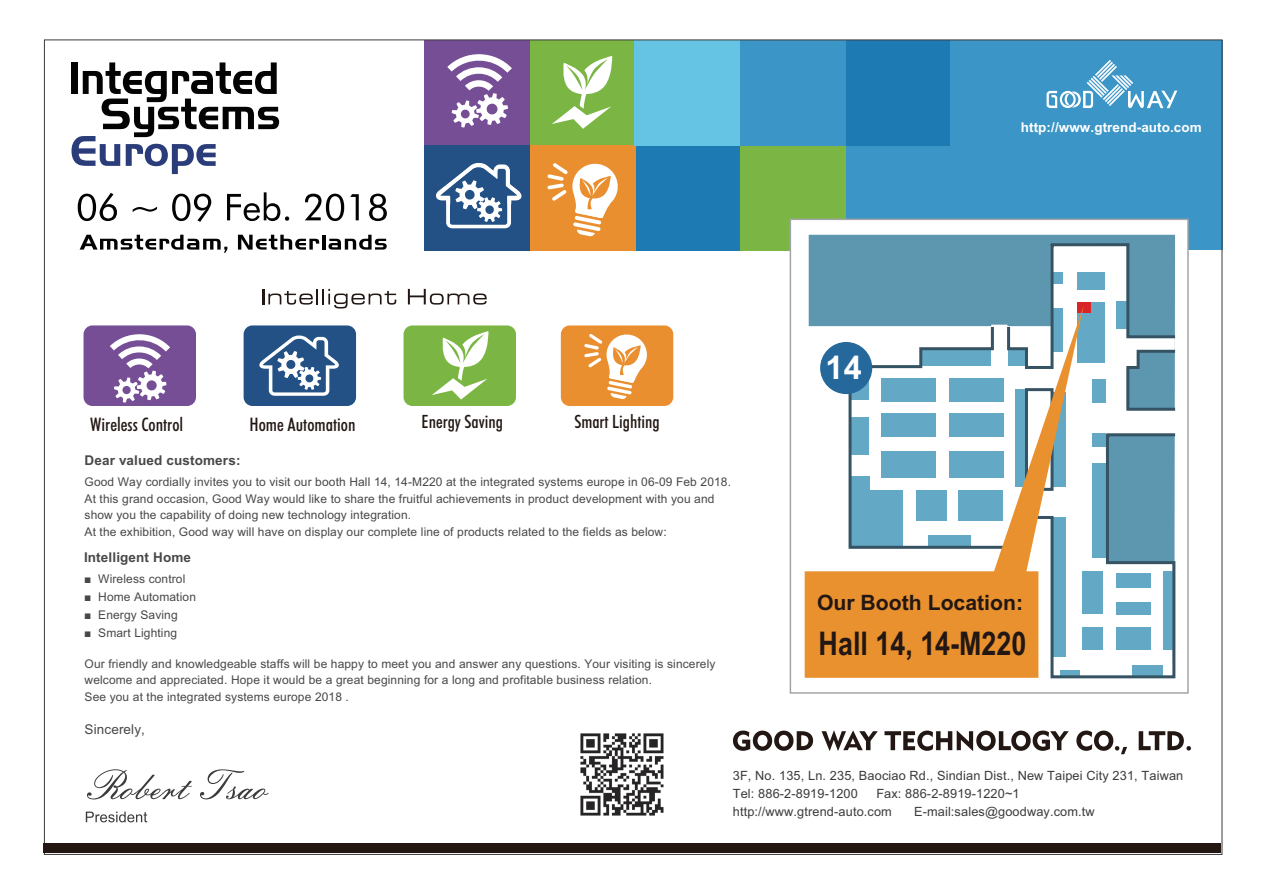
<style>
.page{position:relative;width:1263px;height:893px;background:#fff}
.page>*{position:absolute;margin:0;border:0;box-sizing:border-box;transform-origin:0 0}
.t1{font:700 32.55px "Arial";color:#221713;scale:.83 1}
.t2{font:700 32.55px "Arial";color:#fff}
.t3{font:700 21.15px "Arial";color:#221713}
.t4{font:500 condensed 18.75px "Futura BT";color:#221713}
.t5{font:500 condensed 18.45px "Futura BT";color:#221713}
.t6{font:700 13.5px "Arial";letter-spacing:.01em;color:#494848}
.t7{font:700 13.5px "Arial";letter-spacing:.005em;color:#fff}
.t8{font:13.5px "Arial";letter-spacing:.01em;color:#494848}
.t9{font:12.75px/18px "Arial";letter-spacing:.01em;color:#3d3a3a}
.t10{font:12px/16.5px "Arial";letter-spacing:.01em;color:#494848}
</style>
<div class="page">
<div style="left:738px;top:40px;width:484px;height:210px;background:#3b95c7"></div>
<div style="left:740px;top:145px;width:106px;height:106px;background:#7bb644"></div>
<div style="left:634px;top:145px;width:106px;height:106px;background:#1e7ab2"></div>
<div style="left:424px;top:41px;width:106px;height:105px;background:#754e96"></div>
<div style="left:845px;top:41px;width:105px;height:105px;background:#1e7ab2"></div>
<div style="left:424px;top:145px;width:106px;height:106px;background:#235186"></div>
<div style="left:530px;top:41px;width:106px;height:105px;background:#7bb644"></div>
<div style="left:530px;top:145px;width:106px;height:106px;background:#ea8f2f"></div>
<div style="left:634px;top:41px;width:105px;height:105px;background:#65c3e4"></div>
<div style="left:740px;top:41px;width:105px;height:105px;background:#3b95c7"></div>
<svg style="left:547px;top:163px;width:71px;height:74px"></svg>
<svg style="left:436px;top:163px;width:85px;height:65px"></svg>
<svg style="left:447px;top:54px;width:65px;height:74px"></svg>
<svg style="left:552px;top:56px;width:61px;height:73px"></svg>
<svg style="left:86px;top:812px;width:61px;height:10px"></svg>
<div style="left:44px;top:843px;width:1176px;height:10px;background:#221713"></div>
<svg style="left:733px;top:731px;width:80px;height:20px"></svg>
<svg style="left:821px;top:731px;width:57px;height:20px"></svg>
<svg style="left:884px;top:731px;width:185px;height:20px"></svg>
<svg style="left:1076px;top:731px;width:51px;height:23px"></svg>
<svg style="left:1139px;top:731px;width:52px;height:19px"></svg>
<svg style="left:87px;top:769px;width:105px;height:30px"></svg>
<svg style="left:200px;top:769px;width:69px;height:30px"></svg>
<svg style="left:1046px;top:60px;width:131px;height:48px"></svg>
<div style="left:790px;top:219px;width:398px;height:474px;background:#fff"></div>
<div style="left:790px;top:219px;width:399px;height:475px;border:2px solid #a2a5a7"></div>
<div style="left:84px;top:325px;width:112px;height:81px;background:#754e96;border-radius:9px"></div>
<svg style="left:110px;top:334px;width:60px;height:69px"></svg>
<div style="left:561px;top:325px;width:112px;height:81px;background:#ea8f2f;border-radius:9px"></div>
<svg style="left:584px;top:334px;width:63px;height:65px"></svg>
<div style="left:403px;top:325px;width:113px;height:81px;background:#7bb644;border-radius:9px"></div>
<img style="left:580px;top:733px;width:84px;height:83px">
<div style="left:809px;top:235px;width:366px;height:70px;background:#5c96af"></div>
<div style="left:849px;top:245px;width:156px;height:60px;background:#5c96af"></div>
<svg style="left:1050px;top:433px;width:126px;height:246px"></svg>
<svg style="left:1005px;top:242px;width:171px;height:169px"></svg>
<svg style="left:262px;top:289px;width:134px;height:19px"></svg>
<svg style="left:408px;top:289px;width:79px;height:16px"></svg>
<div style="left:244px;top:325px;width:112px;height:81px;background:#235186;border-radius:9px"></div>
<svg style="left:259px;top:335px;width:80px;height:61px"></svg>
<svg style="left:805px;top:305px;width:279px;height:373px"></svg>
<div style="left:820px;top:342px;width:52px;height:52px;background:#25689c;border-radius:50%"></div>
<div style="left:71px;top:62px;width:6px;height:32px;background:#030303"></div>
<svg style="left:72px;top:62px;width:207px;height:112px"></svg>
<svg style="left:78px;top:193px;width:39px;height:28px"></svg>
<svg style="left:133px;top:207px;width:24px;height:5px"></svg>
<svg style="left:172px;top:194px;width:39px;height:28px"></svg>
<svg style="left:227px;top:192px;width:62px;height:29px"></svg>
<svg style="left:305px;top:194px;width:39px;height:27px"></svg>
<svg style="left:350px;top:194px;width:9px;height:26px"></svg>
<svg style="left:369px;top:194px;width:18px;height:27px"></svg>
<svg style="left:80px;top:235px;width:147px;height:18px"></svg>
<svg style="left:238px;top:235px;width:81px;height:15px"></svg>
<hr style="left:322px;top:235px;width:3px;height:15px;background:#030303">
<svg style="left:328px;top:235px;width:59px;height:15px"></svg>
<svg style="left:432px;top:331px;width:57px;height:68px"></svg>
<p class="t7" style="left:1021px;top:122px;width:182px">http://www.gtrend-auto.com</p>
<h3 class="t4" style="left:90px;top:413px;width:94px">Wireless Control</h3>
<h3 class="t5" style="left:422px;top:411px;width:83px">Energy Saving</h3>
<h3 class="t5" style="left:574px;top:411px;width:87px">Smart Lighting</h3>
<h3 class="t4" style="left:250px;top:413px;width:107px">Home Automation</h3>
<p class="t6" style="left:85px;top:456px;width:157px">Dear valued customers:</p>
<p class="t10" style="left:85px;top:475px;width:648px">Good Way cordially invites you to visit our booth Hall 14, 14-M220 at the integrated systems europe in 06-09 Feb 2018.<br>At this grand occasion, Good Way would like to share the fruitful achievements in product development with you and show you the capability of doing new technology integration.<br>At the exhibition, Good way will have on display our complete line of products related to the fields as below:</p>
<p class="t6" style="left:84px;top:552px;width:109px">Intelligent Home</p>
<p class="t10" style="left:84px;top:571px;width:103px">■ Wireless control</p>
<p class="t10" style="left:84px;top:589px;width:113px">■ Home Automation</p>
<p class="t10" style="left:84px;top:607px;width:95px">■ Energy Saving</p>
<p class="t10" style="left:84px;top:625px;width:95px">■ Smart Lighting</p>
<p class="t10" style="left:85px;top:657px;width:632px">Our friendly and knowledgeable staffs will be happy to meet you and answer any questions. Your visiting is sincerely welcome and appreciated. Hope it would be a great beginning for a long and profitable business relation.<br>See you at the integrated systems europe 2018 .</p>
<p class="t8" style="left:85px;top:724px;width:62px">Sincerely,</p>
<h1 class="t2" style="left:826px;top:356px;width:38px">14</h1>
<h2 class="t3" style="left:817px;top:595px;width:207px">Our Booth Location:</h2>
<h1 class="t1" style="left:819px;top:632px;width:252px">Hall 14, 14-M220</h1>
<p class="t9" style="left:733px;top:767px;width:452px">3F, No. 135, Ln. 235, Baociao Rd., Sindian Dist., New Taipei City 231, Taiwan<br>Tel: 886-2-8919-1200</p>
<p class="t9" style="left:733px;top:785px;width:288px;text-indent:144px">Fax: 886-2-8919-1220~1 http://www.gtrend-auto.com</p>
<p class="t9" style="left:914px;top:803px;width:182px">E-mail:sales@goodway.com.tw</p>
</div>
